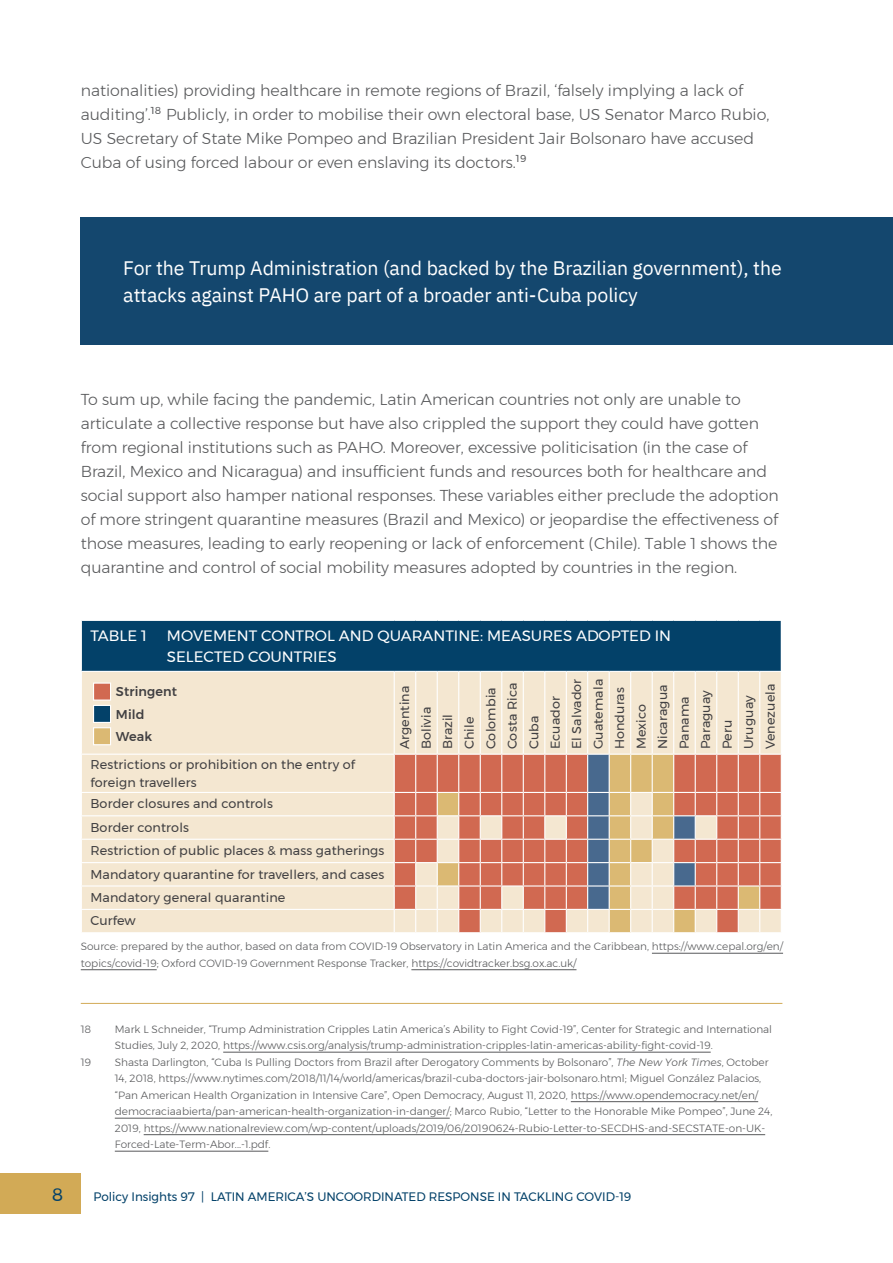
<style>
.page{position:relative;width:893px;height:1263px;background:#fff}
.page>*{position:absolute;margin:0;border:0;box-sizing:border-box;transform-origin:0 0}
.t1{font:19.5px/27px "IBM Plex Sans";letter-spacing:-.005em;color:#fff}
.t2{font:18px "Montserrat";color:#034169}
.t3{font:300 15.75px/24px "Montserrat";letter-spacing:-.005em;color:#58595b}
.t4{font:15px/21px "Montserrat";color:#fff}
.t5{font:12.75px/21.5px "Montserrat";letter-spacing:.01em;color:#414042}
.t6{font:500 12.75px/22.2px "Montserrat";letter-spacing:.01em;color:#414042}
.t7{font:12.3px "Montserrat";color:#034169}
.t8{font:300 10.5px/16.5px "Montserrat";color:#58595b}
.s1{font-style:italic}
</style>
<div class="page">
<div style="left:0;top:1172px;width:81px;height:41px;background:#d2aa56"></div>
<hr style="left:81px;top:1003px;width:701px;height:1px;background:#d2aa56">
<hr style="left:223px;top:1052px;width:488px;height:1px;background:#58595b">
<hr style="left:571px;top:1101px;width:187px;height:1px;background:#58595b">
<hr style="left:115px;top:1118px;width:335px;height:1px;background:#58595b">
<hr style="left:144px;top:1134px;width:621px;height:1px;background:#58595b">
<hr style="left:115px;top:1151px;width:153px;height:1px;background:#58595b">
<div style="left:81px;top:217px;width:812px;height:127px;background:#14476e"></div>
<hr style="left:652px;top:953px;width:131px;height:1px;background:#58595b">
<hr style="left:81px;top:969px;width:76px;height:1px;background:#58595b">
<hr style="left:411px;top:969px;width:165px;height:1px;background:#58595b">
<div style="left:81px;top:620px;width:700px;height:51px;background:#034169"></div>
<div style="left:82px;top:672px;width:699px;height:260px;background:#f4e7d1"></div>
<hr style="left:81px;top:620px;width:313px;height:1px;background:#fff">
<hr style="left:81px;top:621px;width:1px;height:50px;background:#fff">
<svg style="left:394px;top:620px;width:387px;height:1px"></svg>
<hr style="left:394px;top:672px;width:1px;height:82px;background:#fff">
<hr style="left:415px;top:672px;width:1px;height:82px;background:#fff">
<hr style="left:437px;top:672px;width:1px;height:82px;background:#fff">
<hr style="left:458px;top:672px;width:1px;height:82px;background:#fff">
<hr style="left:480px;top:672px;width:1px;height:82px;background:#fff">
<hr style="left:501px;top:672px;width:1px;height:82px;background:#fff">
<hr style="left:523px;top:672px;width:1px;height:82px;background:#fff">
<hr style="left:544px;top:672px;width:1px;height:82px;background:#fff">
<hr style="left:566px;top:672px;width:1px;height:82px;background:#fff">
<hr style="left:587px;top:672px;width:1px;height:82px;background:#fff">
<hr style="left:609px;top:672px;width:1px;height:82px;background:#fff">
<hr style="left:630px;top:672px;width:1px;height:82px;background:#fff">
<hr style="left:652px;top:672px;width:1px;height:82px;background:#fff">
<hr style="left:673px;top:672px;width:1px;height:82px;background:#fff">
<hr style="left:695px;top:672px;width:1px;height:82px;background:#fff">
<hr style="left:716px;top:672px;width:1px;height:82px;background:#fff">
<hr style="left:738px;top:672px;width:1px;height:82px;background:#fff">
<svg style="left:394px;top:671px;width:366px;height:1px"></svg>
<hr style="left:759px;top:672px;width:1px;height:82px;background:#fff">
<hr style="left:81px;top:754px;width:313px;height:1px;background:#fff">
<hr style="left:81px;top:792px;width:313px;height:1px;background:#fff">
<hr style="left:81px;top:815px;width:313px;height:1px;background:#fff">
<hr style="left:81px;top:839px;width:313px;height:1px;background:#fff">
<hr style="left:81px;top:862px;width:313px;height:1px;background:#fff">
<hr style="left:81px;top:885px;width:313px;height:1px;background:#fff">
<hr style="left:81px;top:909px;width:313px;height:1px;background:#fff">
<svg style="left:394px;top:754px;width:388px;height:179px"></svg>
<div style="left:93px;top:682px;width:18px;height:19px;background:#d16951;border:1px solid #fff"></div>
<div style="left:93px;top:705px;width:18px;height:18px;background:#034169;border:1px solid #fff"></div>
<div style="left:93px;top:727px;width:18px;height:18px;background:#dbb973;border:1px solid #fff"></div>
<p class="t3" style="left:81px;top:78px;width:690px">nationalities) providing healthcare in remote regions of Brazil, ‘falsely implying a lack of auditing’.<sup>18</sup> Publicly, in order to mobilise their own electoral base, US Senator Marco Rubio, US Secretary of State Mike Pompeo and Brazilian President Jair Bolsonaro have accused Cuba of using forced labour or even enslaving its doctors.<sup>19</sup></p>
<h1 class="t1" style="left:123px;top:253px;width:660px">For the Trump Administration (and backed by the Brazilian government), the attacks against PAHO are part of a broader anti-Cuba policy</h1>
<p class="t3" style="left:81px;top:387px;width:699px">To sum up, while facing the pandemic, Latin American countries not only are unable to articulate a collective response but have also crippled the support they could have gotten from regional institutions such as PAHO. Moreover, excessive politicisation (in the case of Brazil, Mexico and Nicaragua) and insufficient funds and resources both for healthcare and social support also hamper national responses. These variables either preclude the adoption of more stringent quarantine measures (Brazil and Mexico) or jeopardise the effectiveness of those measures, leading to early reopening or lack of enforcement (Chile). Table 1 shows the quarantine and control of social mobility measures adopted by countries in the region.</p>
<h3 class="t4" style="left:90px;top:625px;width:58px">TABLE 1</h3>
<h3 class="t4" style="left:167px;top:625px;width:506px">MOVEMENT CONTROL AND QUARANTINE: MEASURES ADOPTED IN<br>SELECTED COUNTRIES</h3>
<p class="t6" style="left:116px;top:681px;width:63px">Stringent<br>Mild<br>Weak</p>
<p class="t5" style="left:394px;top:749px;width:72px;rotate:-90deg">Argentina<br>Bolivia<br>Brazil<br>Chile<br>Colombia<br>Costa Rica<br>Cuba<br>Ecuador<br>El Salvador<br>Guatemala<br>Honduras<br>Mexico<br>Nicaragua<br>Panama<br>Paraguay<br>Peru<br>Uruguay<br>Venezuela</p>
<p class="t5" style="left:90px;top:755px;width:266px;line-height:18px">Restrictions or prohibition on the entry of foreign travellers</p>
<p class="t5" style="left:90px;top:792px;width:295px;line-height:23.4px">Border closures and controls<br>Border controls<br>Restriction of public places &amp; mass gatherings<br>Mandatory quarantine for travellers, and cases<br>Mandatory general quarantine<br>Curfew</p>
<p class="t8" style="left:81px;top:938px;width:704px">Source: prepared by the author, based on data from COVID-19 Observatory in Latin America and the Caribbean, https://www.cepal.org/en/ topics/covid-19; Oxford COVID-19 Government Response Tracker, https://covidtracker.bsg.ox.ac.uk/</p>
<p class="t8" style="left:81px;top:1020px;width:12px">18</p>
<p class="t8" style="left:115px;top:1020px;width:659px">Mark L Schneider, “Trump Administration Cripples Latin America’s Ability to Fight Covid-19”, Center for Strategic and International<br>Studies, July 2, 2020, https://www.csis.org/analysis/trump-administration-cripples-latin-americas-ability-fight-covid-19.</p>
<p class="t8" style="left:81px;top:1053px;width:12px">19</p>
<p class="t8" style="left:115px;top:1053px;width:659px">Shasta Darlington, “Cuba Is Pulling Doctors from Brazil after Derogatory Comments by Bolsonaro”, <span class="s1">The New York Times</span>, October 14, 2018, https://www.nytimes.com/2018/11/14/world/americas/brazil-cuba-doctors-jair-bolsonaro.html; Miguel González Palacios, “Pan American Health Organization in Intensive Care”, Open Democracy, August 11, 2020, https://www.opendemocracy.net/en/ democraciaabierta/pan-american-health-organization-in-danger/; Marco Rubio, “Letter to the Honorable Mike Pompeo”, June 24, 2019, https://www.nationalreview.com/wp-content/uploads/2019/06/20190624-Rubio-Letter-to-SECDHS-and-SECSTATE-on-UK-Forced-Late-Term-Abor...-1.pdf.</p>
<h2 class="t2" style="left:52px;top:1181px;width:13px">8</h2>
<p class="t7" style="left:94px;top:1187px;width:539px">Policy Insights 97 | LATIN AMERICA’S UNCOORDINATED RESPONSE IN TACKLING COVID-19</p>
</div>
